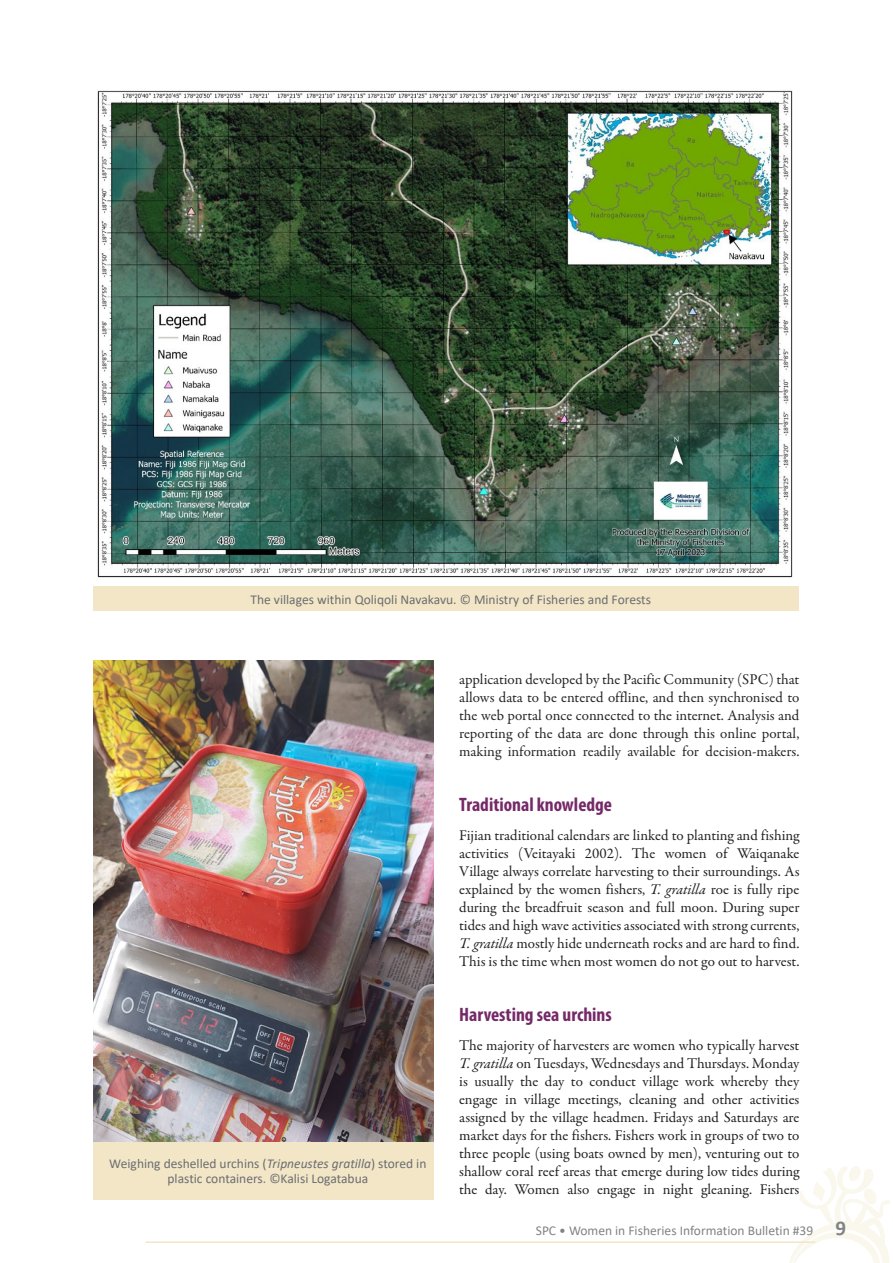
<style>
.page{position:relative;width:893px;height:1263px;background:#fff}
.page>*{position:absolute;margin:0;border:0;box-sizing:border-box;transform-origin:0 0}
.Header_1{font:700 condensed 19.5px "Myriad Pro";color:#752967}
.t1{font:15px/18px "Garamond Premr Pro";letter-spacing:-.005em;color:#222;text-align:justify}
.t2{font:15px/18px "Garamond Premr Pro";color:#252525;text-align:justify}
.Légende_70{font:13.5px/15.8px "Calibri";color:#6c6d70;text-align:center}
.t3{font:13.5px "Calibri";color:#808285}
.s1{font-style:italic}
.s2{color:#231f20}
.s3{font-weight:700;font-size:21px}
</style>
<div class="page">
<svg style="left:789px;top:1166px;width:101px;height:97px"></svg>
<hr style="left:146px;top:1241px;width:669px;height:2px;background:#f2e6c7">
<div style="left:94px;top:587px;width:705px;height:24px;background:#f2e6c7"></div>
<div style="left:94px;top:1142px;width:340px;height:57px;background:#f2e6c7"></div>
<div style="left:459px;top:1039px;width:340px;height:159px;background:#fff"></div>
<img style="left:97px;top:90px;width:696px;height:488px">
<img style="left:94px;top:660px;width:340px;height:482px">
<p class="Légende_70" style="left:250px;top:591px;width:402px">The villages within Qoliqoli Navakavu. © Ministry of Fisheries and Forests</p>
<p class="Légende_70" style="left:109px;top:1155px;width:319px">Weighing deshelled urchins (<span class="s1">Tripneustes gratilla</span>) stored in plastic containers. ©Kalisi Logatabua</p>
<p class="t2" style="left:459px;top:671px;width:342px">application developed by the Pacific Community (SPC) that allows data to be entered offline, and then synchronised to the web portal once connected to the internet. Analysis and reporting of the data are done through this online portal, making information readily available for decision-makers.</p>
<p class="Header_1" style="left:459px;top:792px;width:154px">Traditional knowledge</p>
<p class="t1" style="left:459px;top:826px;width:342px">Fijian traditional calendars are linked to planting and fishing activities <span class="s2">(Veitayaki 2002</span>). The women of Waiqanake Village always correlate harvesting to their surroundings. As explained by the women fishers, <span class="s1">T. gratilla</span> roe is fully ripe during the breadfruit season and full moon. During super tides and high wave activities associated with strong currents, <span class="s1">T. gratilla</span> mostly hide underneath rocks and are hard to find.<br>This is the time when most women do not go out to harvest.</p>
<p class="Header_1" style="left:459px;top:1002px;width:154px">Harvesting sea urchins</p>
<p class="t1" style="left:459px;top:1036px;width:342px">The majority of harvesters are women who typically harvest <span class="s1">T. gratilla</span> on Tuesdays, Wednesdays and Thursdays. Monday is usually the day to conduct village work whereby they engage in village meetings, cleaning and other activities assigned by the village headmen. Fridays and Saturdays are market days for the fishers. Fishers work in groups of two to three people (using boats owned by men), venturing out to shallow coral reef areas that emerge during low tides during the day. Women also engage in night gleaning. Fishers</p>
<p class="t3" style="left:536px;top:1221px;width:312px">SPC • Women in Fisheries Information Bulletin #39 <span class="s3">9</span></p>
</div>
